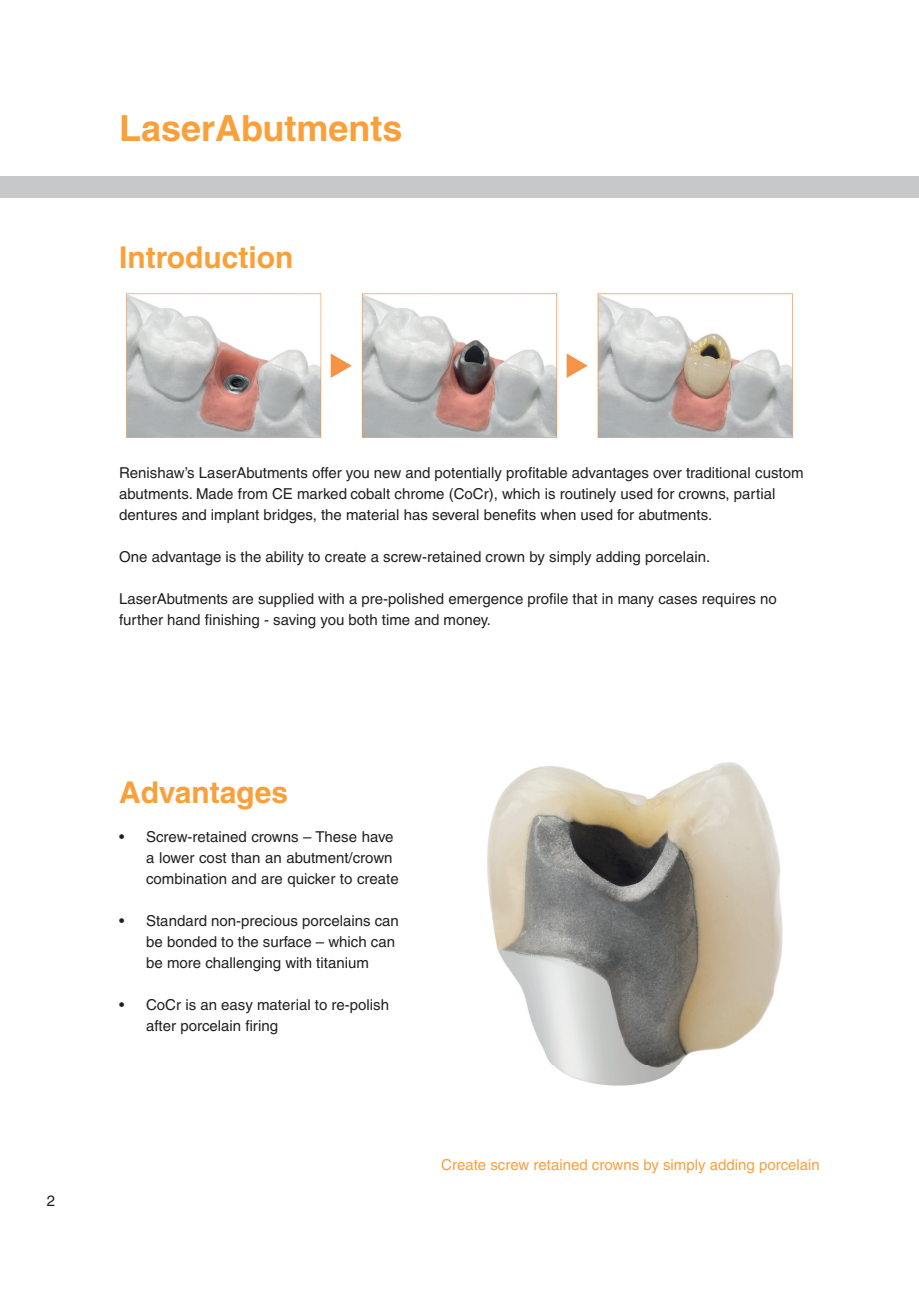
<style>
.page{position:relative;width:919px;height:1289px;background:#fff}
.page>*{position:absolute;margin:0;border:0;box-sizing:border-box;transform-origin:0 0}
.t1{font:700 36px "Helvetica";color:#f9a03a}
.t2{font:700 30px "Helvetica";color:#f9a03a}
.t3{font:15px/21px "Helvetica";color:#231f20}
.t4{font:15px "Helvetica";color:#f9a03a}
.s1{font-family:"Helvetica CE"}
</style>
<div class="page">
<div style="left:0;top:176px;width:918px;height:22px;background:#c7c8ca"></div>
<img style="left:126px;top:293px;width:667px;height:145px">
<img style="left:487px;top:762px;width:296px;height:324px">
<h1 class="t1" style="left:119px;top:106px;width:285px">LaserAbutments</h1>
<h2 class="t2" style="left:119px;top:239px;width:176px">Introduction</h2>
<p class="t3" style="left:47px;top:1190px;width:10px">2</p>
<p class="t3" style="left:119px;top:462px;width:685px">Renishaw’s LaserAbutments offer you new and potentially profitable advantages over traditional custom abutments. Made from <span class="s1">CE</span> marked cobalt chrome (CoCr), which is routinely used for crowns, partial dentures and implant bridges, the material has several benefits when used for abutments.</p>
<p class="t3" style="left:119px;top:546px;width:592px">One advantage is the ability to create a screw-retained crown by simply adding porcelain.</p>
<p class="t3" style="left:119px;top:588px;width:659px">LaserAbutments are supplied with a pre-polished emergence profile that in many cases requires no further hand finishing - saving you both time and money.</p>
<h2 class="t2" style="left:119px;top:774px;width:170px">Advantages</h2>
<p class="t3" style="left:146px;top:826px;width:254px;text-indent:-27px">• Screw-retained crowns – These have a lower cost than an abutment/crown combination and are quicker to create</p>
<p class="t3" style="left:146px;top:910px;width:254px;text-indent:-27px">• Standard non-precious porcelains can be bonded to the surface – which can be more challenging with titanium</p>
<p class="t3" style="left:146px;top:994px;width:244px;text-indent:-27px">• CoCr is an easy material to re-polish after porcelain firing</p>
<p class="t4" style="left:441px;top:1155px;width:380px">Create screw retained crowns by simply adding porcelain</p>
</div>
